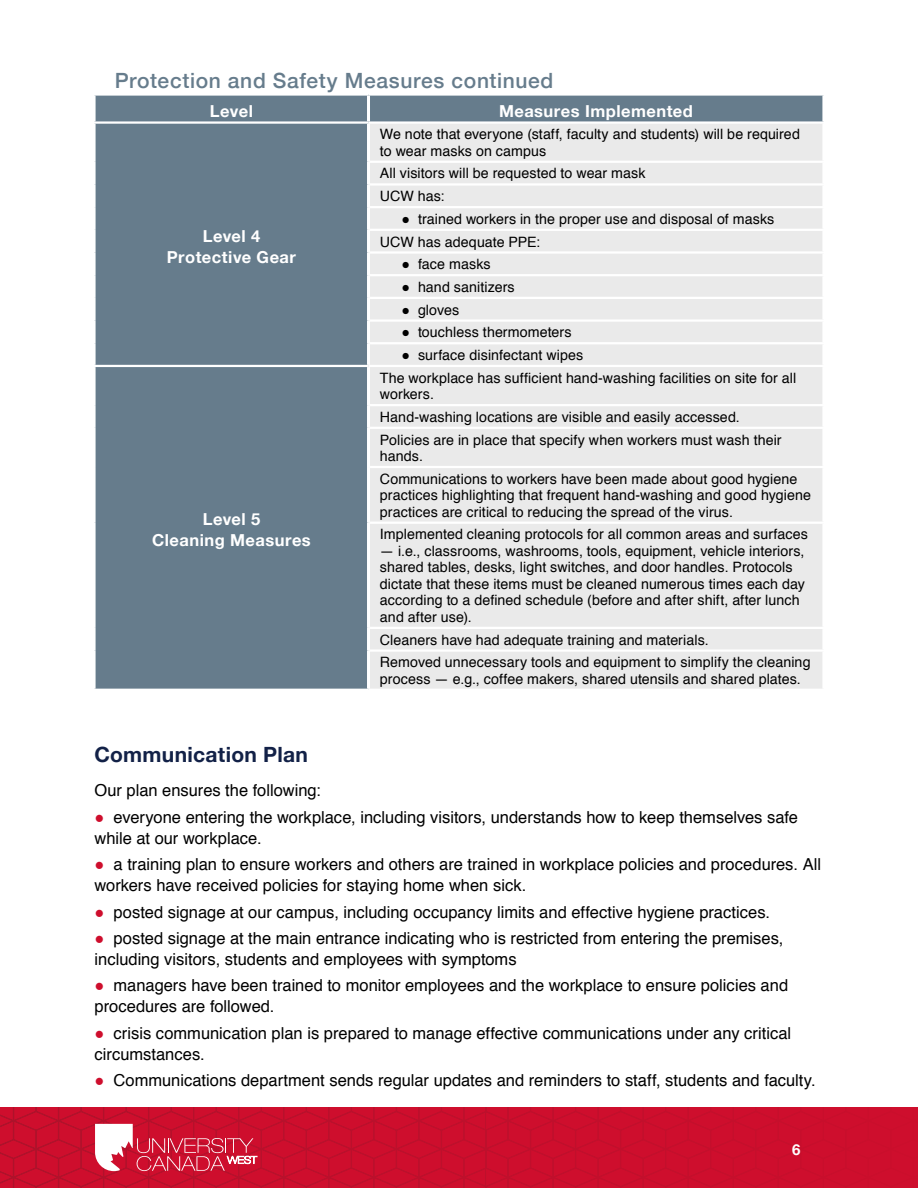
<style>
.page{position:relative;width:918px;height:1188px;background:#fff}
.page>*{position:absolute;margin:0;border:0;box-sizing:border-box;transform-origin:0 0}
.Page_Subtitle_2{font:500 21px "Helvetica Neue";letter-spacing:.03em;color:#667c8c}
.Page_Subtitle{font:700 21px "Helvetica Neue";letter-spacing:.015em;color:#122147}
.Body{font:16.5px/21px "Helvetica";color:#000}
.Table_Subtitle{font:700 16.5px/21px "Helvetica Neue";letter-spacing:.03em;color:#fff;text-align:center}
.t1{font:700 15px "Helvetica Neue";color:#fff}
.Table_Body{font:14.25px/16.5px "Helvetica";letter-spacing:.005em;color:#000}
.s1{color:#ce0e2d}
</style>
<div class="page">
<svg style="left:0;top:1107px;width:918px;height:81px;background:#cb1431"></svg>
<div style="left:96px;top:96px;width:726px;height:593px;background:#667c8c"></div>
<div style="left:370px;top:124px;width:452px;height:565px;background:#eaeaea"></div>
<hr style="left:367px;top:96px;width:3px;height:25px;background:#fff">
<hr style="left:367px;top:124px;width:3px;height:38px;background:#fff">
<hr style="left:367px;top:162px;width:3px;height:22px;background:#fff">
<hr style="left:367px;top:184px;width:3px;height:23px;background:#fff">
<hr style="left:367px;top:207px;width:3px;height:23px;background:#fff">
<hr style="left:367px;top:230px;width:3px;height:23px;background:#fff">
<hr style="left:367px;top:253px;width:3px;height:22px;background:#fff">
<hr style="left:367px;top:275px;width:3px;height:23px;background:#fff">
<hr style="left:367px;top:298px;width:3px;height:23px;background:#fff">
<hr style="left:367px;top:321px;width:3px;height:22px;background:#fff">
<hr style="left:367px;top:343px;width:3px;height:22px;background:#fff">
<hr style="left:367px;top:367px;width:3px;height:38px;background:#fff">
<hr style="left:367px;top:405px;width:3px;height:23px;background:#fff">
<hr style="left:367px;top:428px;width:3px;height:39px;background:#fff">
<hr style="left:367px;top:467px;width:3px;height:56px;background:#fff">
<hr style="left:367px;top:523px;width:3px;height:105px;background:#fff">
<hr style="left:367px;top:628px;width:3px;height:23px;background:#fff">
<hr style="left:367px;top:651px;width:3px;height:38px;background:#fff">
<hr style="left:93px;top:121px;width:276px;height:3px;background:#fff">
<hr style="left:369px;top:121px;width:456px;height:3px;background:#fff">
<hr style="left:370px;top:161px;width:455px;height:2px;background:#fff">
<hr style="left:370px;top:183px;width:455px;height:3px;background:#fff">
<hr style="left:370px;top:206px;width:455px;height:2px;background:#fff">
<hr style="left:370px;top:229px;width:455px;height:2px;background:#fff">
<hr style="left:370px;top:251px;width:455px;height:3px;background:#fff">
<hr style="left:370px;top:274px;width:455px;height:2px;background:#fff">
<hr style="left:370px;top:297px;width:455px;height:2px;background:#fff">
<hr style="left:370px;top:319px;width:455px;height:3px;background:#fff">
<hr style="left:370px;top:342px;width:455px;height:2px;background:#fff">
<hr style="left:93px;top:365px;width:276px;height:2px;background:#fff">
<hr style="left:369px;top:365px;width:456px;height:2px;background:#fff">
<hr style="left:370px;top:404px;width:455px;height:2px;background:#fff">
<hr style="left:370px;top:427px;width:455px;height:2px;background:#fff">
<hr style="left:370px;top:466px;width:455px;height:2px;background:#fff">
<hr style="left:370px;top:522px;width:455px;height:2px;background:#fff">
<hr style="left:370px;top:627px;width:455px;height:2px;background:#fff">
<hr style="left:370px;top:649px;width:455px;height:3px;background:#fff">
<p class="Page_Subtitle_2" style="left:115px;top:63px;width:440px">Protection and Safety Measures continued</p>
<p class="Table_Subtitle" style="left:210px;top:101px;width:44px">Level</p>
<p class="Table_Subtitle" style="left:499px;top:101px;width:196px">Measures Implemented</p>
<p class="Table_Subtitle" style="left:167px;top:226px;width:131px">Level 4<br>Protective Gear</p>
<p class="Table_Subtitle" style="left:152px;top:509px;width:160px">Level 5<br>Cleaning Measures</p>
<p class="Table_Body" style="left:380px;top:126px;width:422px">We note that everyone (staff, faculty and students) will be required to wear masks on campus</p>
<p class="Table_Body" style="left:380px;top:166px;width:267px">All visitors will be requested to wear mask</p>
<p class="Table_Body" style="left:380px;top:188px;width:66px">UCW has:</p>
<p class="Table_Body" style="left:402px;top:211px;width:374px">● trained workers in the proper use and disposal of masks</p>
<p class="Table_Body" style="left:380px;top:234px;width:162px">UCW has adequate PPE:</p>
<p class="Table_Body" style="left:402px;top:256px;width:91px">● face masks</p>
<p class="Table_Body" style="left:402px;top:279px;width:115px">● hand sanitizers</p>
<p class="Table_Body" style="left:402px;top:302px;width:59px">● gloves</p>
<p class="Table_Body" style="left:402px;top:324px;width:172px">● touchless thermometers</p>
<p class="Table_Body" style="left:402px;top:347px;width:183px">● surface disinfectant wipes</p>
<p class="Table_Body" style="left:380px;top:370px;width:418px">The workplace has sufficient hand-washing facilities on site for all workers.</p>
<p class="Table_Body" style="left:380px;top:409px;width:359px">Hand-washing locations are visible and easily accessed.</p>
<p class="Table_Body" style="left:380px;top:432px;width:403px">Policies are in place that specify when workers must wash their hands.</p>
<p class="Table_Body" style="left:380px;top:471px;width:433px">Communications to workers have been made about good hygiene practices highlighting that frequent hand-washing and good hygiene practices are critical to reducing the spread of the virus.</p>
<p class="Table_Body" style="left:380px;top:527px;width:430px">Implemented cleaning protocols for all common areas and surfaces</p>
<p class="Table_Body" style="left:380px;top:543px;width:427px">— i.e., classrooms, washrooms, tools, equipment, vehicle interiors, shared tables, desks, light switches, and door handles. Protocols dictate that these items must be cleaned numerous times each day according to a defined schedule (before and after shift, after lunch and after use).</p>
<p class="Table_Body" style="left:380px;top:632px;width:328px">Cleaners have had adequate training and materials.</p>
<p class="Table_Body" style="left:380px;top:654px;width:432px">Removed unnecessary tools and equipment to simplify the cleaning process — e.g., coffee makers, shared utensils and shared plates.</p>
<p class="Page_Subtitle" style="left:94px;top:738px;width:215px">Communication Plan</p>
<p class="Body" style="left:94px;top:781px;width:228px">Our plan ensures the following:</p>
<p class="Body" style="left:94px;top:807px;width:705px"><span class="s1">●</span> everyone entering the workplace, including visitors, understands how to keep themselves safe while at our workplace.</p>
<p class="Body" style="left:94px;top:854px;width:728px"><span class="s1">●</span> a training plan to ensure workers and others are trained in workplace policies and procedures. All workers have received policies for staying home when sick.</p>
<p class="Body" style="left:94px;top:902px;width:674px"><span class="s1">●</span> posted signage at our campus, including occupancy limits and effective hygiene practices.</p>
<p class="Body" style="left:94px;top:928px;width:691px"><span class="s1">●</span> posted signage at the main entrance indicating who is restricted from entering the premises, including visitors, students and employees with symptoms</p>
<p class="Body" style="left:94px;top:976px;width:695px"><span class="s1">●</span> managers have been trained to monitor employees and the workplace to ensure policies and procedures are followed.</p>
<p class="Body" style="left:94px;top:1023px;width:698px"><span class="s1">●</span> crisis communication plan is prepared to manage effective communications under any critical circumstances.</p>
<p class="Body" style="left:94px;top:1070px;width:720px"><span class="s1">●</span> Communications department sends regular updates and reminders to staff, students and faculty.</p>
<p class="t1" style="left:792px;top:1138px;width:10px">6</p>
</div>
